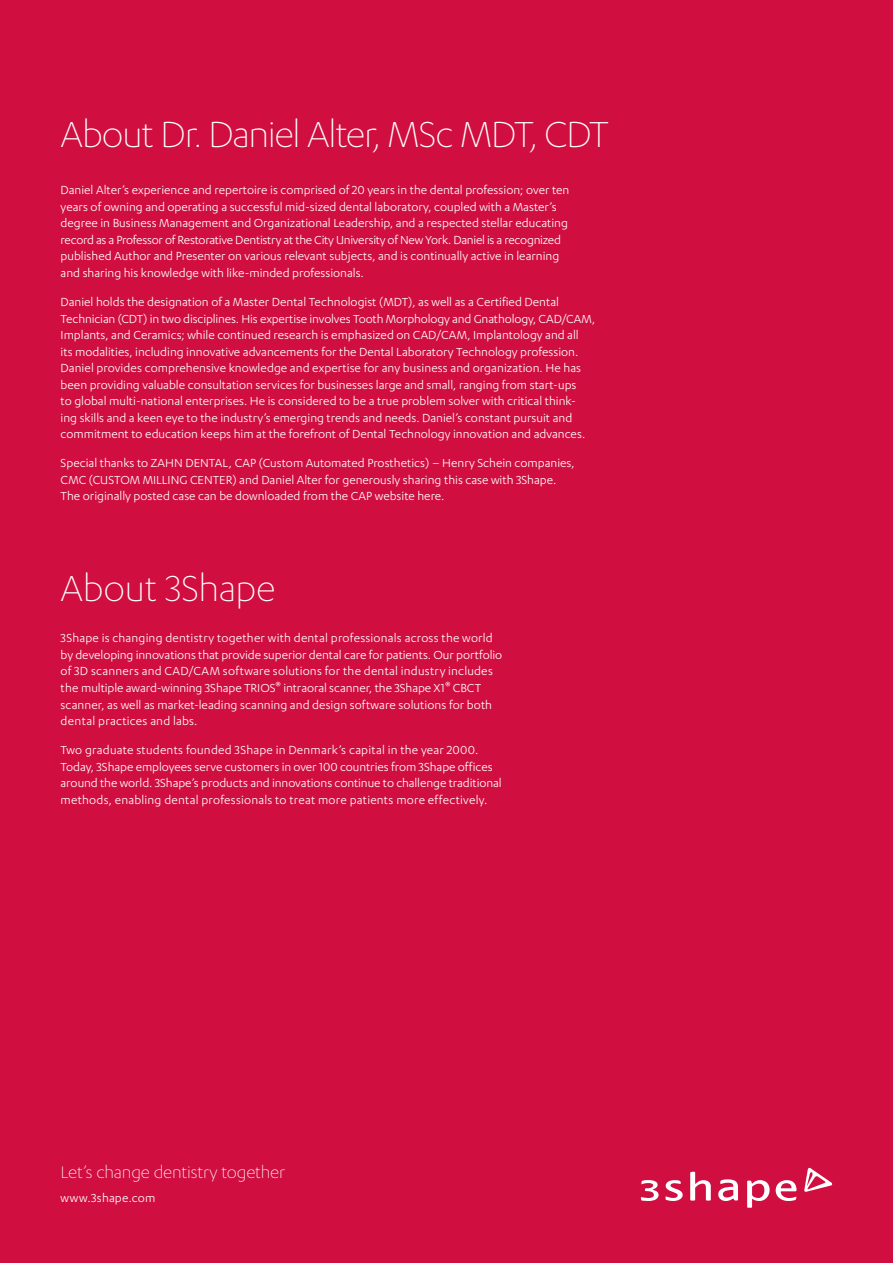
<style>
.page{position:relative;width:893px;height:1263px;background:#d10e40}
.page>*{position:absolute;margin:0;border:0;box-sizing:border-box;transform-origin:0 0}
.title_back_page{font:300 42px "Karbon";letter-spacing:-.025em;color:#fff}
.Let_s_change{font:300 19.5px "Karbon";letter-spacing:-.01em;color:#fff}
.Basic_body_text{font:13.5px/16.5px "Karbon";color:#fff}
.body_back_page{font:13.5px/16.5px "Karbon";letter-spacing:.01em;color:#fff}
.Let_s_change-2{font:13.5px "Karbon";letter-spacing:.015em;color:#fff}
</style>
<div class="page">
<svg style="left:665px;top:1180px;width:18px;height:21px"></svg>
<svg style="left:690px;top:1171px;width:21px;height:29px"></svg>
<svg style="left:718px;top:1179px;width:20px;height:22px"></svg>
<svg style="left:747px;top:1180px;width:23px;height:28px"></svg>
<svg style="left:776px;top:1180px;width:20px;height:21px"></svg>
<svg style="left:641px;top:1180px;width:17px;height:21px"></svg>
<svg style="left:804px;top:1167px;width:28px;height:25px"></svg>
<p class="title_back_page" style="left:61px;top:111px;width:550px">About Dr. Daniel Alter, MSc MDT, CDT</p>
<p class="Basic_body_text" style="left:61px;top:182px;width:510px">Daniel Alter’s experience and repertoire is comprised of 20 years in the dental profession; over ten years of owning and operating a successful mid-sized dental laboratory, coupled with a Master’s degree in Business Management and Organizational Leadership, and a respected stellar educating record as a Professor of Restorative Dentistry at the City University of New York. Daniel is a recognized published Author and Presenter on various relevant subjects, and is continually active in learning and sharing his knowledge with like-minded professionals.</p>
<p class="Basic_body_text" style="left:61px;top:293px;width:536px">Daniel holds the designation of a Master Dental Technologist (MDT), as well as a Certified Dental Technician (CDT) in two disciplines. His expertise involves Tooth Morphology and Gnathology, CAD/CAM, Implants, and Ceramics; while continued research is emphasized on CAD/CAM, Implantology and all<br>its modalities, including innovative advancements for the Dental Laboratory Technology profession.<br>Daniel provides comprehensive knowledge and expertise for any business and organization. He has been providing valuable consultation services for businesses large and small, ranging from start-ups<br>to global multi-national enterprises. He is considered to be a true problem solver with critical think&shy;ing skills and a keen eye to the industry’s emerging trends and needs. Daniel’s constant pursuit and commitment to education keeps him at the forefront of Dental Technology innovation and advances.</p>
<p class="Basic_body_text" style="left:61px;top:455px;width:516px">Special thanks to ZAHN DENTAL, CAP (Custom Automated Prosthetics) – Henry Schein companies,<br>CMC (CUSTOM MILLING CENTER) and Daniel Alter for generously sharing this case with 3Shape.<br>The originally posted case can be downloaded from the CAP website here.</p>
<p class="title_back_page" style="left:61px;top:566px;width:217px">About 3Shape</p>
<p class="body_back_page" style="left:61px;top:630px;width:443px">3Shape is changing dentistry together with dental professionals across the world by developing innovations that provide superior dental care for patients. Our portfolio of 3D scanners and CAD/CAM software solutions for the dental industry includes the multiple award-winning 3Shape TRIOS<sup>®</sup> intraoral scanner, the 3Shape X1<sup>®</sup> CBCT scanner, as well as market-leading scanning and design software solutions for both dental practices and labs.</p>
<p class="body_back_page" style="left:61px;top:741px;width:443px">Two graduate students founded 3Shape in Denmark’s capital in the year 2000.<br>Today, 3Shape employees serve customers in over 100 countries from 3Shape offices around the world. 3Shape’s products and innovations continue to challenge traditional methods, enabling dental professionals to treat more patients more effectively.</p>
<p class="Let_s_change" style="left:61px;top:1162px;width:226px">Let’s change dentistry together</p>
<p class="Let_s_change-2" style="left:61px;top:1191px;width:96px">www.3shape.com</p>
</div>
